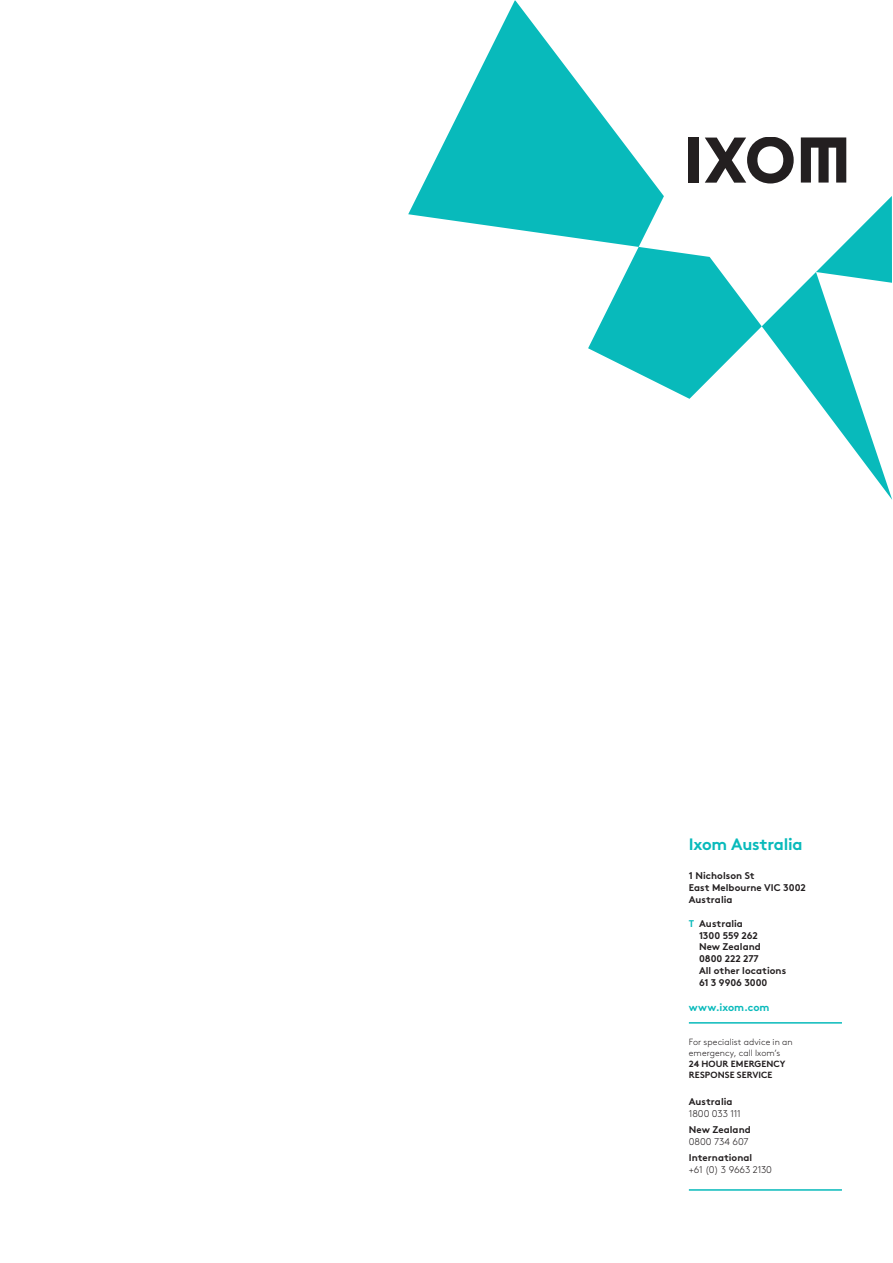
<style>
.page{position:relative;width:893px;height:1263px;background:#fff}
.page>*{position:absolute;margin:0;border:0;box-sizing:border-box;transform-origin:0 0}
.t1{font:700 16.5px "Brown";letter-spacing:-.015em;color:#08babb}
.t2{font:700 10.5px "Brown";letter-spacing:.005em;color:#08babb}
.t3{font:700 9.75px/11.7px "Brown";letter-spacing:.005em;color:#231f20}
.t4{font:300 9.75px "Brown";letter-spacing:-.01em;color:#231f20}
.t5{font:300 9px/10.8px "Brown";letter-spacing:.005em;color:#231f20}
.t6{font:700 9px/10.8px "Brown";letter-spacing:.005em;color:#231f20}
.s1{color:#08babb}
</style>
<div class="page">
<svg style="left:408px;top:0;width:256px;height:240px;fill:#08babb"></svg>
<svg style="left:588px;top:196px;width:304px;height:304px"></svg>
<div style="left:689px;top:138px;width:10px;height:45px;background:#231f20"></div>
<svg style="left:705px;top:137px;width:89px;height:46px"></svg>
<svg style="left:801px;top:137px;width:45px;height:46px"></svg>
<hr style="left:689px;top:1022px;width:153px;height:1px;background:#08babb">
<hr style="left:689px;top:1189px;width:153px;height:2px;background:#08babb">
<h1 class="t1" style="left:689px;top:831px;width:115px">Ixom Australia</h1>
<p class="t3" style="left:689px;top:869px;width:118px">1 Nicholson St<br>East Melbourne VIC 3002<br>Australia</p>
<p class="t3" style="left:699px;top:917px;width:89px;text-indent:-10px"><span class="s1">T</span> Australia<br>1300 559 262<br>New Zealand<br>0800 222 277<br>All other locations<br>61 3 9906 3000</p>
<p class="t2" style="left:689px;top:999px;width:82px">www.ixom.com</p>
<p class="t5" style="left:689px;top:1036px;width:105px">For specialist advice in an emergency, call Ixom’s</p>
<p class="t6" style="left:689px;top:1057px;width:98px">24 HOUR EMERGENCY<br>RESPONSE SERVICE</p>
<p class="t3" style="left:689px;top:1095px;width:45px">Australia</p>
<p class="t4" style="left:689px;top:1106px;width:53px">1800 033 111</p>
<p class="t3" style="left:689px;top:1123px;width:63px">New Zealand</p>
<p class="t4" style="left:689px;top:1134px;width:61px">0800 734 607</p>
<p class="t3" style="left:689px;top:1150px;width:65px">International</p>
<p class="t4" style="left:689px;top:1162px;width:85px">+61 (0) 3 9663 2130</p>
</div>
